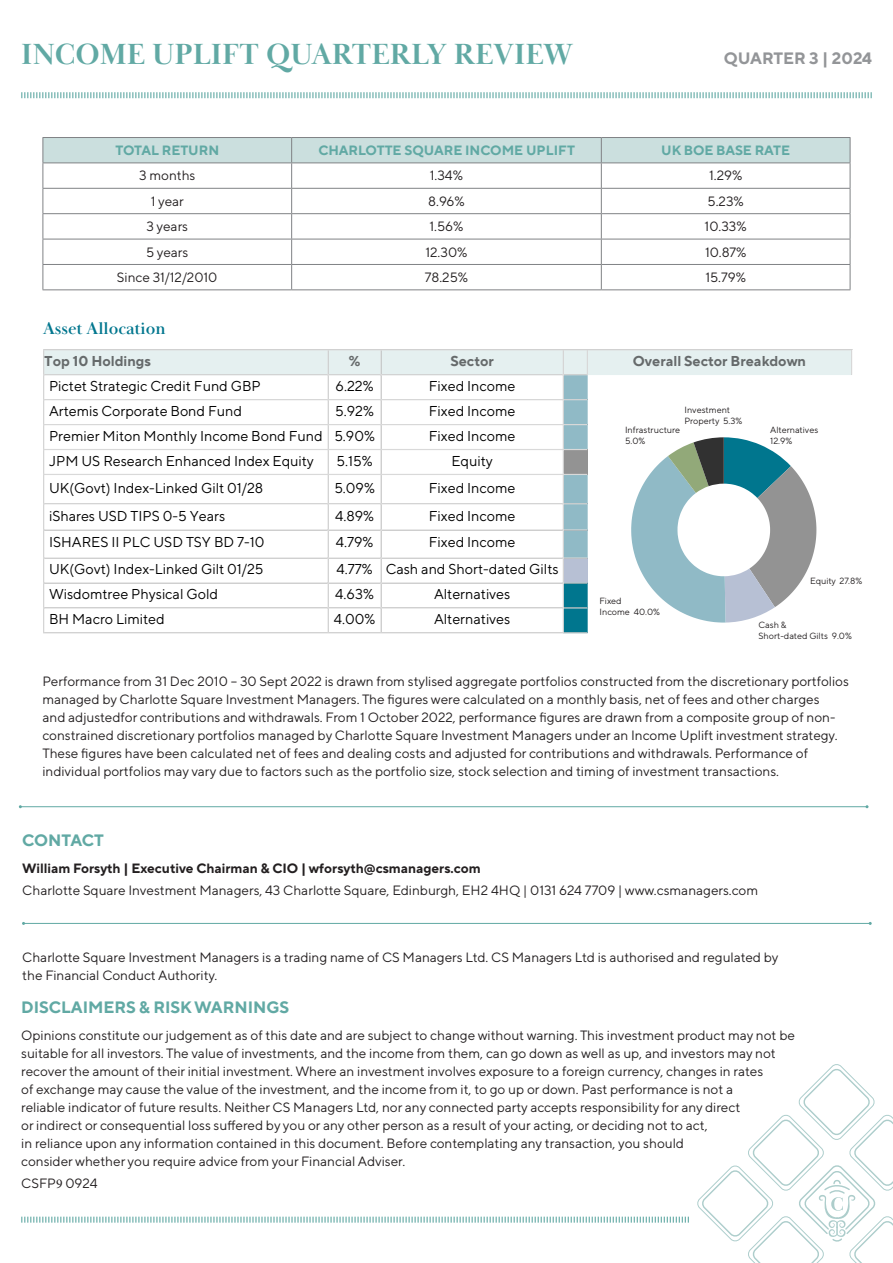
<style>
.page{position:relative;width:893px;height:1263px;background:#fff}
.page>*{position:absolute;margin:0;border:0;box-sizing:border-box;transform-origin:0 0}
.header1{font:700 30px "Baskerville Display PT";color:#61a9a4}
.t1{font:700 17.4px "Baskerville Display PT";color:#00768e}
.flyer_heading{font:700 16.5px "TT Norms Pro";color:#61a9a4}
.flyer_heading-2{font:700 16.5px "TT Norms Pro";color:#939598}
.t2{font:14.25px "TT Norms Pro";color:#000}
.t3{font:700 14.25px "TT Norms Pro";color:#666a6b}
.flyer_description{font:13.5px/18px "TT Norms Pro";color:#231f20}
.page_description{font:13.5px/18px "TT Norms Pro";color:#231f20}
.body_small{font:13.5px/18px "TT Norms Pro";color:#231f20}
.flyer_description-2{font:700 13.5px "TT Norms Pro";color:#231f20}
.flyer_heading-3{font:700 13.5px "TT Norms Pro";color:#61a9a4}
.t4{font:9px/10.8px "TT Norms Pro";color:#231f20}
.s1{font-family:"Minion Pro"}
</style>
<div class="page">
<hr style="left:24px;top:923px;width:846px;height:1px;background:#61a9a4">
<hr style="left:20px;top:806px;width:847px;height:1px;background:#61a9a4">
<svg style="left:21px;top:92px;width:851px;height:7px"></svg>
<hr style="left:43px;top:137px;width:249px;height:1px;background:#808285">
<hr style="left:292px;top:137px;width:309px;height:1px;background:#808285">
<hr style="left:601px;top:137px;width:249px;height:1px;background:#808285">
<svg style="left:43px;top:138px;width:808px;height:151px"></svg>
<hr style="left:43px;top:289px;width:249px;height:1px;background:#808285">
<hr style="left:292px;top:289px;width:309px;height:1px;background:#808285">
<hr style="left:601px;top:289px;width:249px;height:1px;background:#808285">
<svg style="left:43px;top:349px;width:809px;height:284px"></svg>
<svg style="left:697px;top:1064px;width:196px;height:199px"></svg>
<svg style="left:21px;top:1216px;width:668px;height:7px"></svg>
<p class="header1" style="left:21px;top:36px;width:554px">INCOME UPLIFT QUARTERLY REVIEW</p>
<p class="flyer_heading-2" style="left:724px;top:47px;width:150px">QUARTER 3 | 2024</p>
<p class="flyer_heading-3" style="left:115px;top:141px;width:105px">TOTAL RETURN</p>
<p class="flyer_heading-3" style="left:318px;top:141px;width:258px">CHARLOTTE SQUARE INCOME UPLIFT</p>
<p class="flyer_heading-3" style="left:661px;top:141px;width:130px">UK BOE BASE RATE</p>
<p class="flyer_description" style="left:139px;top:166px;width:58px">3 months</p>
<p class="flyer_description" style="left:430px;top:166px;width:35px">1.34%</p>
<p class="flyer_description" style="left:709px;top:166px;width:35px">1.29%</p>
<p class="flyer_description" style="left:151px;top:192px;width:35px">1 year</p>
<p class="flyer_description" style="left:428px;top:192px;width:38px">8.96%</p>
<p class="flyer_description" style="left:708px;top:192px;width:38px">5.23%</p>
<p class="flyer_description" style="left:146px;top:217px;width:43px">3 years</p>
<p class="flyer_description" style="left:429px;top:217px;width:35px">1.56%</p>
<p class="flyer_description" style="left:705px;top:217px;width:44px">10.33%</p>
<p class="flyer_description" style="left:146px;top:242px;width:44px">5 years</p>
<p class="flyer_description" style="left:425px;top:242px;width:43px">12.30%</p>
<p class="flyer_description" style="left:705px;top:242px;width:43px">10.87%</p>
<p class="flyer_description" style="left:117px;top:268px;width:102px">Since 31/12/2010</p>
<p class="flyer_description" style="left:425px;top:268px;width:45px">78.25%</p>
<p class="flyer_description" style="left:705px;top:268px;width:42px">15.79%</p>
<p class="t1" style="left:43px;top:318px;width:124px">Asset Allocation</p>
<p class="t3" style="left:44px;top:350px;width:108px">Top 10 Holdings</p>
<p class="t3" style="left:349px;top:350px;width:13px">%</p>
<p class="t3" style="left:450px;top:350px;width:45px">Sector</p>
<p class="t3" style="left:633px;top:350px;width:175px">Overall Sector Breakdown</p>
<p class="t2" style="left:49px;top:375px;width:213px">Pictet Strategic Credit Fund GBP</p>
<p class="t2" style="left:336px;top:375px;width:39px">6.22%</p>
<p class="t2" style="left:429px;top:375px;width:88px">Fixed Income</p>
<p class="t2" style="left:49px;top:400px;width:194px">Artemis Corporate Bond Fund</p>
<p class="t2" style="left:335px;top:400px;width:40px">5.92%</p>
<p class="t2" style="left:429px;top:400px;width:88px">Fixed Income</p>
<p class="t2" style="left:49px;top:425px;width:327px">Premier Miton Monthly Income Bond Fund 5.90%</p>
<p class="t2" style="left:429px;top:425px;width:88px">Fixed Income</p>
<p class="t2" style="left:49px;top:450px;width:266px">JPM US Research Enhanced Index Equity</p>
<p class="t2" style="left:337px;top:450px;width:38px">5.15%</p>
<p class="t2" style="left:451px;top:450px;width:43px">Equity</p>
<p class="t2" style="left:49px;top:477px;width:216px">UK(Govt) Index-Linked Gilt 01/28</p>
<p class="t2" style="left:334px;top:477px;width:42px">5.09%</p>
<p class="t2" style="left:429px;top:477px;width:88px">Fixed Income</p>
<p class="t2" style="left:49px;top:506px;width:178px">iShares USD TIPS 0-5 Years</p>
<p class="t2" style="left:335px;top:506px;width:40px">4.89%</p>
<p class="t2" style="left:429px;top:506px;width:88px">Fixed Income</p>
<p class="t2" style="left:49px;top:532px;width:217px">ISHARES II PLC USD TSY BD 7-10</p>
<p class="t2" style="left:336px;top:532px;width:39px">4.79%</p>
<p class="t2" style="left:429px;top:532px;width:88px">Fixed Income</p>
<p class="t2" style="left:49px;top:559px;width:216px">UK(Govt) Index-Linked Gilt 01/25</p>
<p class="t2" style="left:336px;top:559px;width:224px">4.77% Cash and Short-dated Gilts</p>
<p class="t2" style="left:49px;top:584px;width:170px">Wisdomtree Physical Gold</p>
<p class="t2" style="left:335px;top:584px;width:40px">4.63%</p>
<p class="t2" style="left:434px;top:584px;width:78px">Alternatives</p>
<p class="t2" style="left:49px;top:609px;width:117px">BH Macro Limited</p>
<p class="t2" style="left:334px;top:609px;width:43px">4.00%</p>
<p class="t2" style="left:434px;top:609px;width:78px">Alternatives</p>
<p class="t4" style="left:685px;top:404px;width:59px">Investment<br>Property 5.3%</p>
<p class="t4" style="left:625px;top:424px;width:56px">Infrastructure<br>5.0%</p>
<p class="t4" style="left:770px;top:424px;width:50px">Alternatives<br>12.9%</p>
<p class="t4" style="left:810px;top:575px;width:54px">Equity 27.8%</p>
<p class="t4" style="left:600px;top:595px;width:62px">Fixed<br>Income 40.0%</p>
<p class="t4" style="left:758px;top:619px;width:95px">Cash &amp;<br>Short-dated Gilts 9.0%</p>
<p class="page_description" style="left:42px;top:671px;width:808px">Performance from 31 Dec 2010 – 30 Sept 2022 is drawn from stylised aggregate portfolios constructed from the discretionary portfolios</p>
<p class="page_description" style="left:42px;top:689px;width:797px">managed by Charlotte Square Investment Managers. The figures were calculated on a monthly basis, net of fees and other charges and adjustedfor contributions and withdrawals. From 1 October 2022, performance figures are drawn from a composite group of non&shy;constrained discretionary portfolios managed by Charlotte Square Investment Managers under an Income Uplift investment strategy.<br>These figures have been calculated net of fees and dealing costs and adjusted for contributions and withdrawals. Performance of individual portfolios may vary due to factors such as the portfolio size, stock selection and timing of investment transactions.</p>
<p class="flyer_heading" style="left:22px;top:829px;width:83px">CONTACT</p>
<p class="flyer_description-2" style="left:22px;top:859px;width:460px">William Forsyth | Executive Chairman &amp; CIO | wforsyth@csmanagers.com</p>
<p class="flyer_description" style="left:22px;top:881px;width:737px">Charlotte Square Investment Managers, 43 Charlotte Square, Edinburgh, EH2 4HQ | 0131 624 7709 | www.csmanagers.com</p>
<p class="body_small" style="left:22px;top:948px;width:758px">Charlotte Square Investment Managers is a trading name of CS Managers Ltd. CS Managers Ltd is authorised and regulated by the Financial Conduct Authority.</p>
<p class="flyer_heading" style="left:21px;top:996px;width:269px">DISCLAIMERS &amp; RISK WARNINGS</p>
<p class="flyer_description" style="left:21px;top:1025px;width:775px">Opinions constitute our judgement as of this date and are subject to change without warning. This investment product may not be suitable for all investors. The value of investments, and the income from them, can go down as well as up, and investors may not recover the amount of their initial investment. Where an investment involves exposure to a foreign currency, changes in rates<br>of exchange may cause the value of the investment, and the income from it, to go up or down. Past performance is not a<br>reliable indicator of future results. Neither CS Managers Ltd, nor any connected party accepts responsibility for any direct<br>or indirect or consequential loss suffered by you or any other person as a result of your acting, or deciding not to act,<br>in reliance upon any information contained in this document. Before contemplating any transaction, you should<br>consider whether you require advice from your Financial Adviser.</p>
<p class="flyer_description" style="left:21px;top:1173px;width:78px">CSFP<span class="s1">9</span> 0924</p>
</div>
